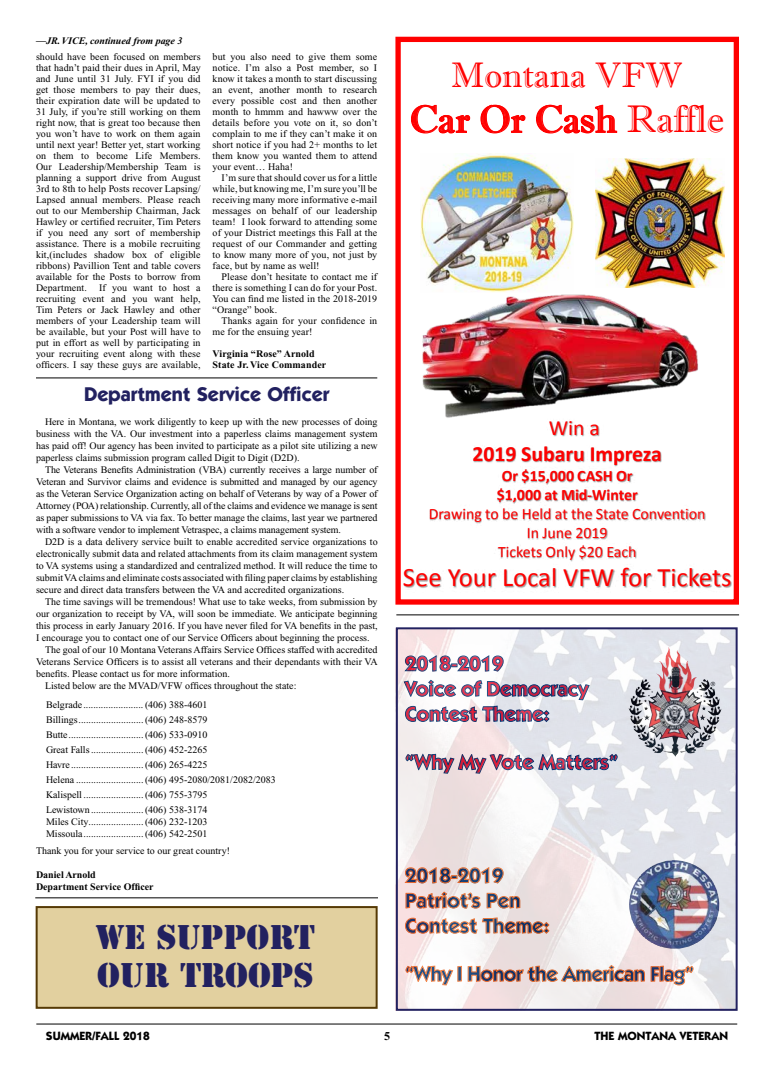
<style>
.page{position:relative;width:774px;height:1080px;background:#fff}
.page>*{position:absolute;margin:0;border:0;box-sizing:border-box;transform-origin:0 0}
.t1{font:38.6px "Imprint MT Shadow";color:#f00}
.t2{font:35.5px "Imprint MT Shadow";color:#f00}
.t3{font:32px/38.4px "Stencil Std";color:#222160}
.t4{font:26.7px "Calibri";color:#f00}
.t5{font:700 21.7px "Calibri";color:#f00}
.t6{font:21.7px "Calibri";color:#f00}
.t7{font:700 21px/25.2px "ITC Kabel Std";letter-spacing:-.01em;color:#e31837}
.t8{font:700 21px/25.2px "ITC Kabel Std";letter-spacing:-.01em;color:#003471}
.t9{font:700 21px "ITC Kabel Std";letter-spacing:-.03em;color:#003471}
.t10{font:700 20px "ITC Kabel Std";color:#222160}
.t11{font:700 15.9px "Calibri";color:#f00}
.t12{font:15.8px/19px "Calibri";color:#f00;text-align:center}
.t13{font:700 15.8px "Calibri";color:#f00}
.t14{font:700 12px "ITC Kabel Std";color:#000}
.t15{font:700 12px "Times New Roman";color:#000}
.t16{font:10px/11px "Times New Roman";color:#000;text-align:justify}
.t17{font:700 10px/11px "Times New Roman";color:#000}
.t18{font:italic 700 10px "Times New Roman";color:#000}
</style>
<div class="page">
<hr style="left:36px;top:1024px;width:701px;height:1px;background:#000">
<hr style="left:36px;top:377px;width:341px;height:1px;background:#000">
<img style="left:422px;top:247px;width:276px;height:171px">
<img style="left:596px;top:158px;width:129px;height:129px">
<svg style="left:411px;top:104px;width:60px;height:30px"></svg>
<svg style="left:480px;top:104px;width:46px;height:30px"></svg>
<svg style="left:536px;top:104px;width:82px;height:30px"></svg>
<img style="left:535px;top:407px;width:80px;height:26px">
<img style="left:473px;top:433px;width:103px;height:30px">
<img style="left:576px;top:433px;width:86px;height:30px">
<img style="left:491px;top:461px;width:153px;height:19px">
<img style="left:497px;top:480px;width:80px;height:19px">
<img style="left:577px;top:480px;width:5px;height:19px">
<img style="left:582px;top:480px;width:57px;height:19px">
<img style="left:429px;top:499px;width:277px;height:25px">
<img style="left:516px;top:518px;width:103px;height:19px">
<img style="left:497px;top:537px;width:140px;height:16px">
<img style="left:404px;top:553px;width:328px;height:35px">
<div style="left:395px;top:37px;width:344px;height:568px;border:5px solid #f00"></div>
<img style="left:420px;top:153px;width:153px;height:139px">
<img style="left:399px;top:630px;width:336px;height:378px">
<div style="left:396px;top:627px;width:342px;height:384px;border:2px solid #222160"></div>
<hr style="left:396px;top:614px;width:343px;height:1px;background:#000">
<hr style="left:35px;top:897px;width:343px;height:1px;background:#000">
<div style="left:36px;top:906px;width:342px;height:103px;background:#e2d09f;border:2px solid #563a05"></div>
<p class="t18" style="left:36px;top:35px;width:148px">—JR. VICE, continued from page 3</p>
<p class="t16" style="left:36px;top:51px;width:166px">should have been focused on members that hadn’t paid their dues in April, May and June until 31 July. FYI if you did get those members to pay their dues, their expiration date will be updated to 31 July, if you’re still working on them right now, that is great too because then you won’t have to work on them again until next year! Better yet, start working on them to become Life Members.<br>Our Leadership/Membership Team is planning a support drive from August 3rd to 8th to help Posts recover Lapsing/ Lapsed annual members. Please reach out to our Membership Chairman, Jack Hawley or certified recruiter, Tim Peters if you need any sort of membership assistance. There is a mobile recruiting kit,(includes shadow box of eligible ribbons) Pavillion Tent and table covers available for the Posts to borrow from Department. If you want to host a recruiting event and you want help, Tim Peters or Jack Hawley and other members of your Leadership team will be available, but your Post will have to put in effort as well by participating in your recruiting event along with these officers. I say these guys are available,</p>
<p class="t16" style="left:213px;top:51px;width:166px">but you also need to give them some notice. I’m also a Post member, so I know it takes a month to start discussing an event, another month to research every possible cost and then another month to hmmm and hawww over the details before you vote on it, so don’t complain to me if they can’t make it on short notice if you had 2+ months to let them know you wanted them to attend your event… Haha!</p>
<p class="t16" style="left:213px;top:172px;width:166px;text-indent:9px">I’m sure that should cover us for a little while, but knowing me, I’m sure you’ll be receiving many more informative e-mail messages on behalf of our leadership team! I look forward to attending some of your District meetings this Fall at the request of our Commander and getting to know many more of you, not just by face, but by name as well!</p>
<p class="t16" style="left:213px;top:271px;width:166px;text-indent:9px">Please don’t hesitate to contact me if there is something I can do for your Post.<br>You can find me listed in the 2018-2019 “Orange” book.</p>
<p class="t16" style="left:213px;top:315px;width:166px;text-indent:9px">Thanks again for your confidence in me for the ensuing year!</p>
<p class="t17" style="left:213px;top:348px;width:115px">Virginia “Rose” Arnold<br>State Jr. Vice Commander</p>
<h3 class="t10" style="left:84px;top:382px;width:247px">Department Service Officer</h3>
<p class="t16" style="left:36px;top:415px;width:343px;line-height:12px;text-indent:9px">Here in Montana, we work diligently to keep up with the new processes of doing business with the VA. Our investment into a paperless claims management system has paid off! Our agency has been invited to participate as a pilot site utilizing a new paperless claims submission program called Digit to Digit (D2D).</p>
<p class="t16" style="left:36px;top:463px;width:343px;line-height:12px;text-indent:9px">The Veterans Benefits Administration (VBA) currently receives a large number of Veteran and Survivor claims and evidence is submitted and managed by our agency as the Veteran Service Organization acting on behalf of Veterans by way of a Power of Attorney (POA) relationship. Currently, all of the claims and evidence we manage is sent as paper submissions to VA via fax. To better manage the claims, last year we partnered with a software vendor to implement Vetraspec, a claims management system.</p>
<p class="t16" style="left:36px;top:535px;width:343px;line-height:12px;text-indent:9px">D2D is a data delivery service built to enable accredited service organizations to electronically submit data and related attachments from its claim management system to VA systems using a standardized and centralized method. It will reduce the time to submit VA claims and eliminate costs associated with filing paper claims by establishing secure and direct data transfers between the VA and accredited organizations.</p>
<p class="t16" style="left:45px;top:596px;width:334px">The time savings will be tremendous! What use to take weeks, from submission by</p>
<p class="t16" style="left:36px;top:608px;width:343px">our organization to receipt by VA, will soon be immediate. We anticipate beginning</p>
<p class="t16" style="left:36px;top:620px;width:343px">this process in early January 2016. If you have never filed for VA benefits in the past,</p>
<p class="t16" style="left:36px;top:632px;width:335px">I encourage you to contact one of our Service Officers about beginning the process.</p>
<p class="t16" style="left:45px;top:644px;width:334px">The goal of our 10 Montana Veterans Affairs Service Offices staffed with accredited</p>
<p class="t16" style="left:36px;top:656px;width:343px">Veterans Service Officers is to assist all veterans and their dependants with their VA</p>
<p class="t16" style="left:36px;top:668px;width:196px">benefits. Please contact us for more information.</p>
<p class="t16" style="left:45px;top:680px;width:253px">Listed below are the MVAD/VFW offices throughout the state:</p>
<p class="t16" style="left:46px;top:697px;width:231px;line-height:15px;text-align:left">Belgrade ........................(406) 388-4601<br>Billings..........................(406) 248-8579<br>Butte..............................(406) 533-0910<br>Great Falls.....................(406) 452-2265<br>Havre.............................(406) 265-4225<br>Helena ...........................(406) 495-2080/2081/2082/2083<br>Kalispell........................(406) 755-3795<br>Lewistown.....................(406) 538-3174</p>
<p class="t16" style="left:46px;top:816px;width:163px;line-height:12px">Miles City......................(406) 232-1203<br>Missoula........................(406) 542-2501</p>
<p class="t16" style="left:36px;top:845px;width:196px">Thank you for your service to our great country!</p>
<p class="t17" style="left:36px;top:868px;width:119px;line-height:12px">Daniel Arnold<br>Department Service Officer</p>
<h3 class="t3" style="left:96px;top:918px;width:221px">WE SUPPORT<br>OUR TROOPS</h3>
<h2 class="t2" style="left:451px;top:54px;width:233px">Montana VFW</h2>
<h1 class="t1" style="left:410px;top:97px;width:316px">Car Or Cash Raffle</h1>
<h3 class="t6" style="left:549px;top:413px;width:53px">Win a</h3>
<h3 class="t5" style="left:472px;top:438px;width:191px">2019 Subaru Impreza</h3>
<h3 class="t13" style="left:502px;top:465px;width:132px">Or $15,000 CASH Or</h3>
<h3 class="t11" style="left:497px;top:484px;width:143px">$1,000 at Mid-Winter</h3>
<h3 class="t12" style="left:429px;top:504px;width:278px">Drawing to be Held at the State Convention<br>In June 2019<br>Tickets Only $20 Each</h3>
<h3 class="t4" style="left:403px;top:559px;width:330px">See Your Local VFW for Tickets</h3>
<h3 class="t7" style="left:405px;top:651px;width:185px">2018-2019<br>Voice of Democracy<br>Contest Theme:</h3>
<h3 class="t7" style="left:405px;top:749px;width:215px">“Why My Vote Matters”</h3>
<h3 class="t8" style="left:405px;top:863px;width:146px">2018-2019<br>Patriot’s Pen<br>Contest Theme:</h3>
<h3 class="t9" style="left:405px;top:961px;width:291px">“Why I Honor the American Flag”</h3>
<p class="t14" style="left:46px;top:1028px;width:105px">SUMMER/FALL 2018</p>
<p class="t15" style="left:384px;top:1030px;width:7px">5</p>
<p class="t14" style="left:595px;top:1028px;width:135px">THE MONTANA VETERAN</p>
</div>
